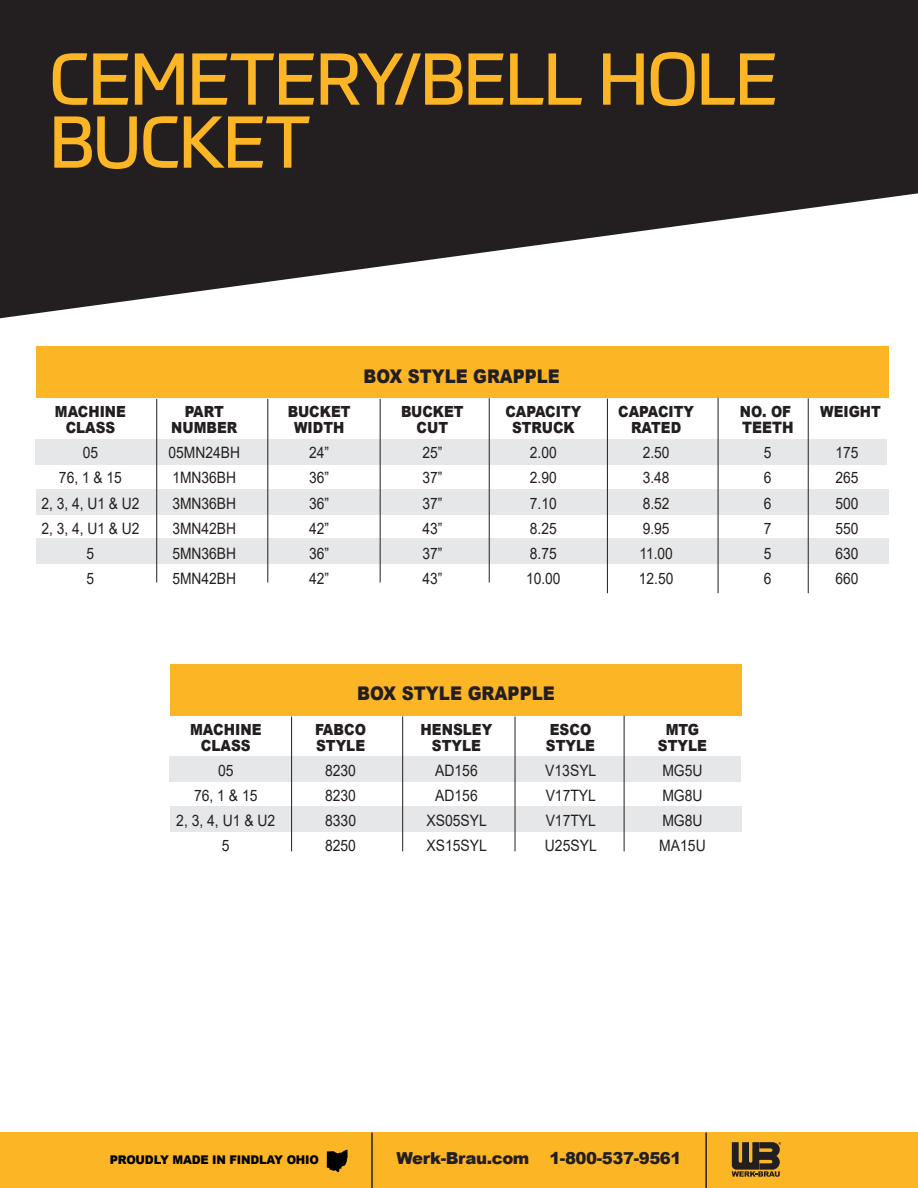
<style>
.page{position:relative;width:918px;height:1188px;background:#fff}
.page>*{position:absolute;margin:0;border:0;box-sizing:border-box;transform-origin:0 0}
.t1{font:72px/63px "Prometo";letter-spacing:-.025em;color:#fcb525}
.t2{font:900 18.9px "Arial";color:#231f20;scale:.88 1}
.t3{font:900 18.9px "Arial";color:#231f20;scale:.89 1}
.t4{font:900 16.5px "Arial";letter-spacing:-.025em;color:#231f20}
.t5{font:15.75px "Arial";color:#231f20;scale:.88 1}
.t6{font:15.75px "Arial";color:#231f20;scale:.89 1}
.t7{font:900 15.75px "Arial";color:#231f20;scale:.88 1}
.t8{font:900 15.3px "Arial";color:#231f20;scale:.88 1}
.t9{font:900 15.3px "Arial";color:#231f20;scale:.89 1}
.t10{font:900 12px "Arial";letter-spacing:-.015em;color:#010101;scale:.95 1}
</style>
<div class="page">
<svg style="left:0;top:0;width:918px;height:318px;fill:#231f20"></svg>
<div style="left:0;top:1133px;width:918px;height:55px;background:#fcb525"></div>
<svg style="left:327px;top:1150px;width:21px;height:22px"></svg>
<hr style="left:371px;top:1133px;width:2px;height:55px;background:#231f20">
<hr style="left:705px;top:1133px;width:2px;height:55px;background:#231f20">
<svg style="left:732px;top:1142px;width:49px;height:35px"></svg>
<div style="left:35px;top:439px;width:852px;height:25px;background:#e6e7e8"></div>
<div style="left:36px;top:347px;width:852px;height:51px;background:#fcb525"></div>
<div style="left:36px;top:539px;width:852px;height:25px;background:#e6e7e8"></div>
<div style="left:36px;top:489px;width:852px;height:25px;background:#e6e7e8"></div>
<hr style="left:380px;top:399px;width:1px;height:183px;background:#231f20">
<hr style="left:489px;top:398px;width:1px;height:184px;background:#231f20">
<hr style="left:267px;top:399px;width:1px;height:183px;background:#231f20">
<hr style="left:156px;top:399px;width:1px;height:183px;background:#231f20">
<hr style="left:607px;top:399px;width:1px;height:194px;background:#231f20">
<hr style="left:718px;top:398px;width:1px;height:195px;background:#231f20">
<hr style="left:808px;top:398px;width:1px;height:195px;background:#231f20">
<div style="left:170px;top:757px;width:571px;height:25px;background:#e6e7e8"></div>
<div style="left:171px;top:664px;width:571px;height:52px;background:#fcb525"></div>
<div style="left:171px;top:807px;width:571px;height:25px;background:#e6e7e8"></div>
<hr style="left:515px;top:716px;width:1px;height:135px;background:#231f20">
<hr style="left:624px;top:716px;width:1px;height:135px;background:#231f20">
<hr style="left:402px;top:716px;width:1px;height:135px;background:#231f20">
<hr style="left:291px;top:716px;width:1px;height:135px;background:#231f20">
<h1 class="t1" style="left:49px;top:47px;width:731px">CEMETERY/BELL HOLE<br>BUCKET</h1>
<p class="t2" style="left:364px;top:362px;width:224px">BOX STYLE GRAPPLE</p>
<p class="t8" style="left:55px;top:401px;width:82px">MACHINE</p>
<p class="t8" style="left:185px;top:401px;width:46px">PART</p>
<p class="t8" style="left:288px;top:401px;width:73px">BUCKET</p>
<p class="t8" style="left:401px;top:401px;width:73px">BUCKET</p>
<p class="t8" style="left:505px;top:401px;width:88px">CAPACITY</p>
<p class="t8" style="left:618px;top:401px;width:88px">CAPACITY</p>
<p class="t8" style="left:740px;top:401px;width:60px">NO. OF</p>
<p class="t8" style="left:820px;top:401px;width:71px">WEIGHT</p>
<p class="t8" style="left:66px;top:416px;width:58px">CLASS</p>
<p class="t8" style="left:171px;top:416px;width:76px">NUMBER</p>
<p class="t8" style="left:294px;top:416px;width:59px">WIDTH</p>
<p class="t8" style="left:417px;top:416px;width:37px">CUT</p>
<p class="t8" style="left:512px;top:416px;width:73px">STRUCK</p>
<p class="t8" style="left:631px;top:416px;width:58px">RATED</p>
<p class="t7" style="left:742px;top:416px;width:60px">TEETH</p>
<p class="t5" style="left:83px;top:442px;width:19px">05</p>
<p class="t5" style="left:169px;top:442px;width:83px">05MN24BH</p>
<p class="t5" style="left:309px;top:442px;width:24px">24”</p>
<p class="t5" style="left:422px;top:442px;width:24px">25”</p>
<p class="t5" style="left:530px;top:442px;width:32px">2.00</p>
<p class="t5" style="left:643px;top:442px;width:32px">2.50</p>
<p class="t5" style="left:764px;top:442px;width:10px">5</p>
<p class="t5" style="left:836px;top:442px;width:28px">175</p>
<p class="t5" style="left:59px;top:467px;width:73px">76, 1 &amp; 15</p>
<p class="t5" style="left:172px;top:467px;width:74px">1MN36BH</p>
<p class="t5" style="left:309px;top:467px;width:24px">36”</p>
<p class="t5" style="left:422px;top:467px;width:24px">37”</p>
<p class="t5" style="left:530px;top:467px;width:32px">2.90</p>
<p class="t5" style="left:643px;top:467px;width:32px">3.48</p>
<p class="t5" style="left:764px;top:467px;width:10px">6</p>
<p class="t5" style="left:836px;top:467px;width:28px">265</p>
<p class="t5" style="left:41px;top:492px;width:113px">2, 3, 4, U1 &amp; U2</p>
<p class="t5" style="left:172px;top:492px;width:74px">3MN36BH</p>
<p class="t5" style="left:309px;top:492px;width:24px">36”</p>
<p class="t5" style="left:422px;top:492px;width:24px">37”</p>
<p class="t5" style="left:530px;top:492px;width:32px">7.10</p>
<p class="t5" style="left:643px;top:492px;width:32px">8.52</p>
<p class="t5" style="left:764px;top:492px;width:10px">6</p>
<p class="t5" style="left:836px;top:492px;width:28px">500</p>
<p class="t5" style="left:41px;top:517px;width:113px">2, 3, 4, U1 &amp; U2</p>
<p class="t5" style="left:172px;top:517px;width:74px">3MN42BH</p>
<p class="t5" style="left:309px;top:517px;width:24px">42”</p>
<p class="t5" style="left:422px;top:517px;width:24px">43”</p>
<p class="t5" style="left:530px;top:517px;width:32px">8.25</p>
<p class="t5" style="left:643px;top:517px;width:32px">9.95</p>
<p class="t5" style="left:764px;top:517px;width:10px">7</p>
<p class="t5" style="left:836px;top:517px;width:28px">550</p>
<p class="t5" style="left:87px;top:542px;width:10px">5</p>
<p class="t5" style="left:172px;top:542px;width:74px">5MN36BH</p>
<p class="t5" style="left:309px;top:542px;width:24px">36”</p>
<p class="t5" style="left:422px;top:542px;width:24px">37”</p>
<p class="t5" style="left:530px;top:542px;width:32px">8.75</p>
<p class="t5" style="left:639px;top:542px;width:40px">11.00</p>
<p class="t5" style="left:764px;top:542px;width:10px">5</p>
<p class="t5" style="left:836px;top:542px;width:28px">630</p>
<p class="t5" style="left:87px;top:568px;width:10px">5</p>
<p class="t5" style="left:172px;top:568px;width:74px">5MN42BH</p>
<p class="t5" style="left:309px;top:568px;width:24px">42”</p>
<p class="t5" style="left:422px;top:568px;width:24px">43”</p>
<p class="t5" style="left:526px;top:568px;width:41px">10.00</p>
<p class="t5" style="left:639px;top:568px;width:41px">12.50</p>
<p class="t5" style="left:764px;top:568px;width:10px">6</p>
<p class="t5" style="left:836px;top:568px;width:28px">660</p>
<p class="t3" style="left:357px;top:680px;width:224px">BOX STYLE GRAPPLE</p>
<p class="t9" style="left:190px;top:718px;width:82px">MACHINE</p>
<p class="t9" style="left:315px;top:718px;width:59px">FABCO</p>
<p class="t9" style="left:421px;top:718px;width:82px">HENSLEY</p>
<p class="t9" style="left:550px;top:718px;width:48px">ESCO</p>
<p class="t9" style="left:666px;top:718px;width:39px">MTG</p>
<p class="t9" style="left:201px;top:734px;width:58px">CLASS</p>
<p class="t9" style="left:316px;top:734px;width:57px">STYLE</p>
<p class="t9" style="left:432px;top:734px;width:57px">STYLE</p>
<p class="t9" style="left:546px;top:734px;width:57px">STYLE</p>
<p class="t9" style="left:658px;top:734px;width:57px">STYLE</p>
<p class="t6" style="left:218px;top:759px;width:19px">05</p>
<p class="t6" style="left:325px;top:759px;width:36px">8230</p>
<p class="t6" style="left:435px;top:759px;width:49px">AD156</p>
<p class="t6" style="left:545px;top:759px;width:59px">V13SYL</p>
<p class="t6" style="left:662px;top:759px;width:47px">MG5U</p>
<p class="t6" style="left:194px;top:785px;width:73px">76, 1 &amp; 15</p>
<p class="t6" style="left:325px;top:785px;width:36px">8230</p>
<p class="t6" style="left:435px;top:785px;width:49px">AD156</p>
<p class="t6" style="left:546px;top:785px;width:58px">V17TYL</p>
<p class="t6" style="left:662px;top:785px;width:47px">MG8U</p>
<p class="t6" style="left:176px;top:810px;width:113px">2, 3, 4, U1 &amp; U2</p>
<p class="t6" style="left:325px;top:810px;width:36px">8330</p>
<p class="t6" style="left:427px;top:810px;width:69px">XS05SYL</p>
<p class="t6" style="left:546px;top:810px;width:58px">V17TYL</p>
<p class="t6" style="left:662px;top:810px;width:47px">MG8U</p>
<p class="t6" style="left:222px;top:835px;width:10px">5</p>
<p class="t6" style="left:325px;top:835px;width:36px">8250</p>
<p class="t6" style="left:427px;top:835px;width:69px">XS15SYL</p>
<p class="t6" style="left:545px;top:835px;width:60px">U25SYL</p>
<p class="t6" style="left:659px;top:835px;width:54px">MA15U</p>
<p class="t10" style="left:110px;top:1151px;width:222px">PROUDLY MADE IN FINDLAY OHIO</p>
<p class="t4" style="left:397px;top:1146px;width:287px">Werk-Brau.com 1-800-537-9561</p>
</div>
